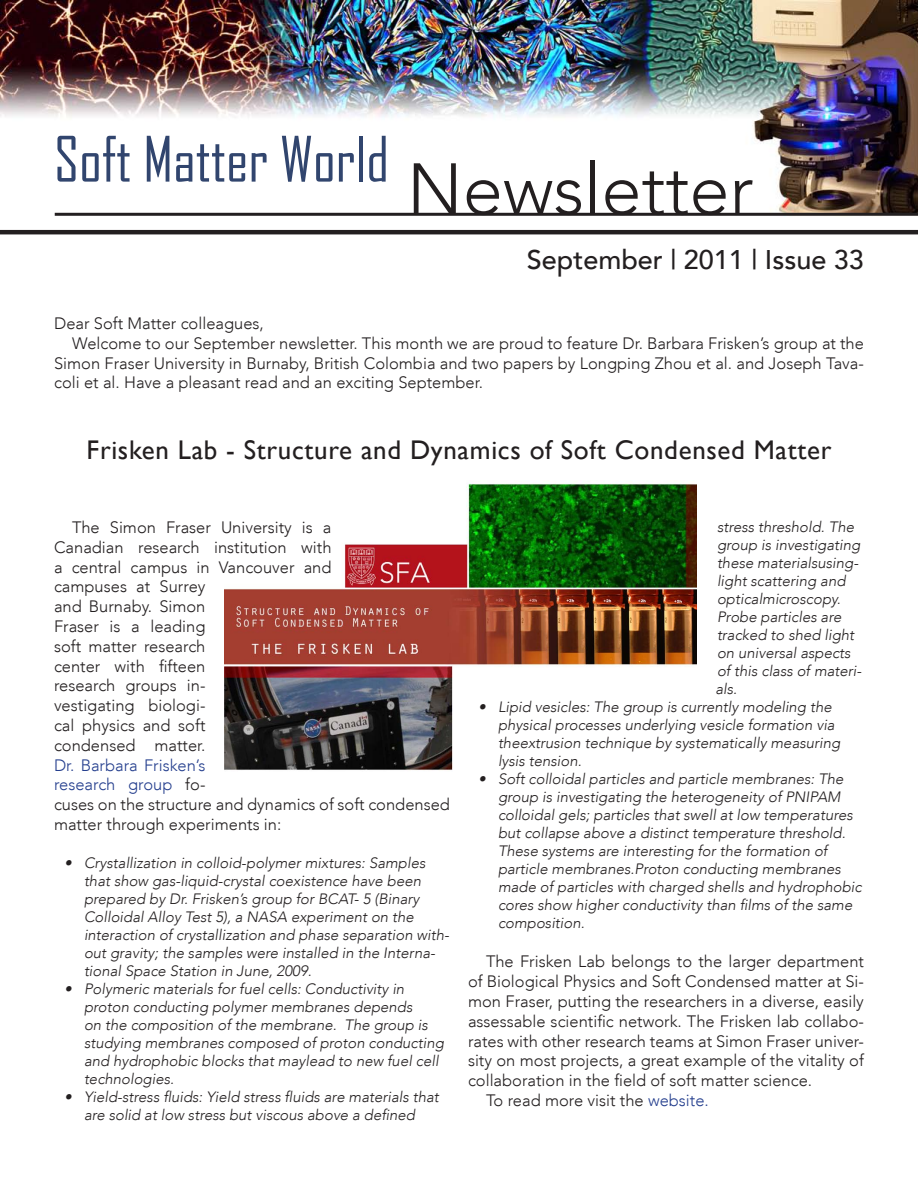
<style>
.page{position:relative;width:918px;height:1188px;background:#fff}
.page>*{position:absolute;margin:0;border:0;box-sizing:border-box;transform-origin:0 0}
.t1{font:300 72px "Avenir LT";color:#231f20}
.t2{font:60px "Agency FB";color:#31456e}
.ArticleHeading{font:27px "Gill Sans";letter-spacing:.025em;color:#231f20}
.t3{font:500 27px "Avenir LT";color:#231f20}
.ArticleText{font:300 16.5px/19.8px "Avenir LT";color:#231f20;text-align:justify}
.ArticleTextBullets{font:italic 300 15px/18px "Avenir LT";color:#231f20}
.s1{color:#253f8e}
</style>
<div class="page">
<img style="left:225px;top:483px;width:471px;height:287px">
<img style="left:0;top:0;width:918px;height:230px">
<hr style="left:55px;top:213px;width:863px;height:3px;background:#231f20">
<hr style="left:0;top:230px;width:918px;height:4px;background:#231f20">
<p class="t2" style="left:54px;top:123px;width:336px">Soft Matter World</p>
<p class="t1" style="left:407px;top:147px;width:348px">Newsletter</p>
<p class="t3" style="left:527px;top:244px;width:339px">September | 2011 | Issue 33</p>
<p class="ArticleText" style="left:54px;top:313px;width:211px">Dear Soft Matter colleagues,</p>
<p class="ArticleText" style="left:54px;top:333px;width:811px;text-indent:18px">Welcome to our September newsletter. This month we are proud to feature Dr. Barbara Frisken’s group at the Simon Fraser University in Burnaby, British Colombia and two papers by Longping Zhou et al. and Joseph Tava&shy;coli et al. Have a pleasant read and an exciting September.</p>
<p class="ArticleHeading" style="left:87px;top:434px;width:746px">Frisken Lab - Structure and Dynamics of Soft Condensed Matter</p>
<p class="ArticleText" style="left:54px;top:517px;width:398px;text-align:left;text-indent:18px">The Simon Fraser University is a<br>Canadian research institution with<br>a central campus in Vancouver and<br>campuses at Surrey<br>and Burnaby. Simon<br>Fraser is a leading<br>soft matter research<br>center with fifteen<br>research groups in-<br>vestigating biologi-<br>cal physics and soft<br>condensed matter.<br><span class="s1">Dr. Barbara Frisken’s<br>research group</span> fo-<br>cuses on the structure and dynamics of soft condensed matter through experiments in:</p>
<p class="ArticleTextBullets" style="left:84px;top:854px;width:367px;text-indent:-20px">• Crystallization in colloid-polymer mixtures: Samples that show gas-liquid-crystal coexistence have been prepared by Dr. Frisken’s group for BCAT- 5 (Binary Colloidal Alloy Test 5), a NASA experiment on the interaction of crystallization and phase separation with&shy;out gravity; the samples were installed in the Interna&shy;tional Space Station in June, 2009.</p>
<p class="ArticleTextBullets" style="left:84px;top:980px;width:361px;text-indent:-20px">• Polymeric materials for fuel cells: Conductivity in proton conducting polymer membranes depends<br>on the composition of the membrane. The group is studying membranes composed of proton conducting and hydrophobic blocks that maylead to new fuel cell technologies.</p>
<p class="ArticleTextBullets" style="left:64px;top:1088px;width:376px;text-align:center">• Yield-stress fluids: Yield stress fluids are materials that are solid at low stress but viscous above a defined</p>
<p class="ArticleTextBullets" style="left:716px;top:518px;width:147px">stress threshold. The group is investigating these materialsusing&shy;light scattering and opticalmicroscopy.<br>Probe particles are tracked to shed light on universal aspects of this class of materi&shy;als.</p>
<p class="ArticleTextBullets" style="left:498px;top:698px;width:344px;text-indent:-20px">• Lipid vesicles: The group is currently modeling the physical processes underlying vesicle formation via theextrusion technique by systematically measuring lysis tension.</p>
<p class="ArticleTextBullets" style="left:498px;top:770px;width:365px;text-indent:-20px">• Soft colloidal particles and particle membranes: The group is investigating the heterogeneity of PNIPAM colloidal gels; particles that swell at low temperatures but collapse above a distinct temperature threshold.<br>These systems are interesting for the formation of particle membranes.Proton conducting membranes made of particles with charged shells and hydrophobic cores show higher conductivity than films of the same composition.</p>
<p class="ArticleText" style="left:468px;top:952px;width:398px;text-indent:18px">The Frisken Lab belongs to the larger department of Biological Physics and Soft Condensed matter at Si&shy;mon Fraser, putting the researchers in a diverse, easily assessable scientific network. The Frisken lab collabo&shy;rates with other research teams at Simon Fraser univer&shy;sity on most projects, a great example of the vitality of collaboration in the field of soft matter science.</p>
<p class="ArticleText" style="left:486px;top:1091px;width:224px">To read more visit the <span class="s1">website.</span></p>
</div>
